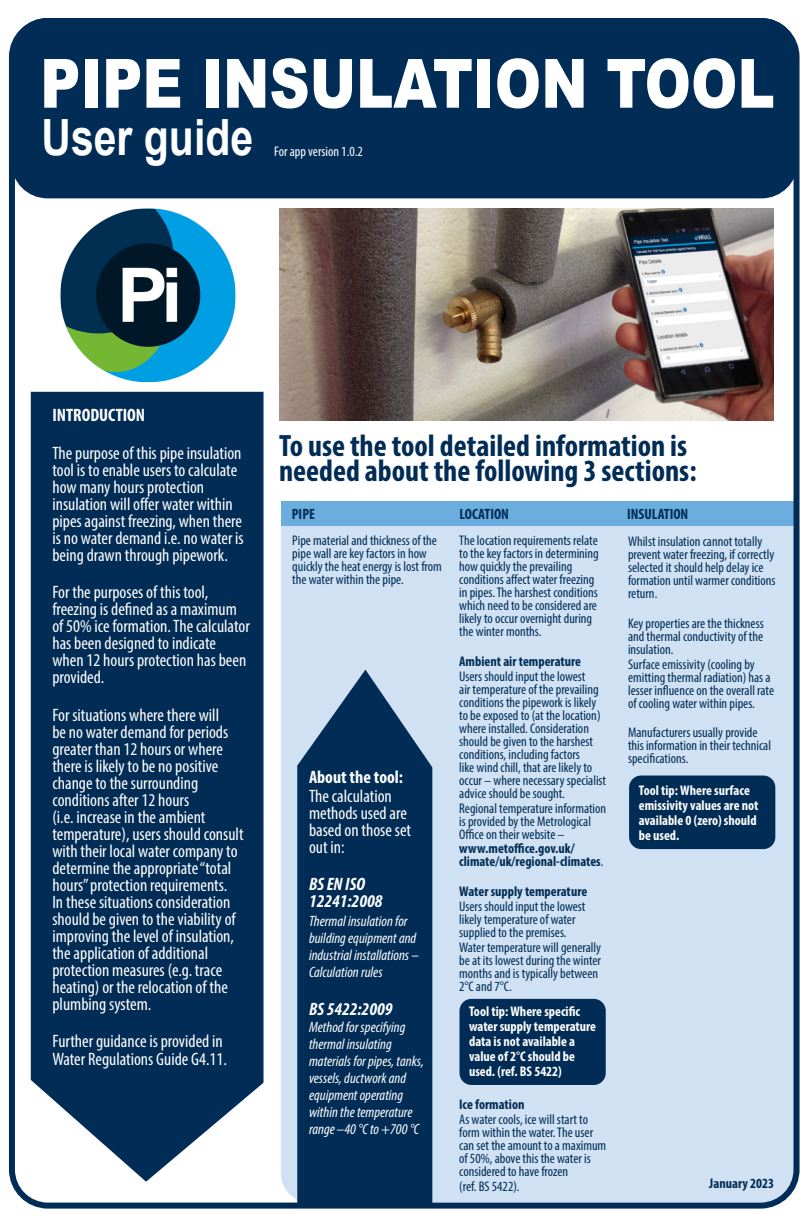
<style>
.page{position:relative;width:810px;height:1224px;background:#fff}
.page>*{position:absolute;margin:0;border:0;box-sizing:border-box;transform-origin:0 0}
.Company_Name{font:900 68px "Arial";color:#fff;scale:.82 1}
.Company_Name-2{font:700 50px "Arial";color:#fff;scale:.82 1}
.Author{font:700 condensed 31px/25px "Myriad Pro";color:#002c55}
.Author-2{font:condensed 18px/17px "Myriad Pro";color:#fff}
.Author-3{font:italic 700 condensed 18px/17px "Myriad Pro";color:#fff}
.Author-4{font:700 condensed 18px "Myriad Pro";color:#fff}
.Author-5{font:italic condensed 15px/17px "Myriad Pro";color:#fff}
.Author-6{font:700 condensed 15px "Myriad Pro";color:#002c55}
.Author-7{font:condensed 14px/13px "Myriad Pro";color:#002c55}
.Author-8{font:700 condensed 14px/15px "Myriad Pro";color:#fff}
.Author-9{font:700 condensed 14px/13px "Myriad Pro";color:#002c55}
.Author-10{font:condensed 14px "Myriad Pro";color:#fff}
.s1{font-weight:400}
.s2{color:#002c55}
</style>
<div class="page">
<img style="left:279px;top:208px;width:495px;height:213px">
<img style="left:61px;top:208px;width:174px;height:175px">
<div style="left:281px;top:497px;width:518px;height:705px;background:#cfe1f3;border-radius:29px"></div>
<div style="left:11px;top:18px;width:787px;height:180px;background:#002c55;border-radius:36px"></div>
<div style="left:277px;top:495px;width:516px;height:7px;background:#fff"></div>
<svg style="left:297px;top:670px;width:135px;height:532px;background:#133c63"></svg>
<div style="left:31px;top:392px;width:233px;height:790px;background:#002c55"></div>
<div style="left:460px;top:999px;width:146px;height:86px;background:#002c55;border-radius:12px"></div>
<div style="left:629px;top:776px;width:146px;height:73px;background:#002c55;border-radius:12px"></div>
<div style="left:281px;top:502px;width:512px;height:24px;background:#6caddf"></div>
<div style="left:9px;top:18px;width:791px;height:1191px;border:6px solid #002c55;border-radius:36px"></div>
<p class="Company_Name" style="left:40px;top:34px;width:897px">PIPE INSULATION TOOL</p>
<p class="Company_Name-2" style="left:41px;top:102px;width:260px">User guide</p>
<p class="Author-10" style="left:274px;top:143px;width:90px">For app version 1.0.2</p>
<p class="Author-4" style="left:52px;top:404px;width:94px">INTRODUCTION</p>
<p class="Author-2" style="left:52px;top:444px;width:193px">The purpose of this pipe insulation tool is to enable users to calculate how many hours protection insulation will offer water within pipes against freezing, when there is no water demand i.e. no water is being drawn through pipework.</p>
<p class="Author-2" style="left:52px;top:584px;width:199px">For the purposes of this tool, freezing is defined as a maximum of 50% ice formation. The calculator has been designed to indicate when 12 hours protection has been provided.</p>
<p class="Author-2" style="left:52px;top:706px;width:193px">For situations where there will<br>be no water demand for periods greater than 12 hours or where there is likely to be no positive change to the surrounding conditions after 12 hours<br>(i.e. increase in the ambient temperature), users should consult with their local water company to determine the appropriate “total hours” protection requirements.<br>In these situations consideration should be given to the viability of improving the level of insulation, the application of additional protection measures (e.g. trace heating) or the relocation of the plumbing system.</p>
<p class="Author-2" style="left:52px;top:1032px;width:176px;line-height:18px">Further guidance is provided in<br>Water Regulations Guide G4.11.</p>
<p class="Author" style="left:279px;top:433px;width:419px">To use the tool detailed information is needed about the following 3 sections:</p>
<p class="Author-6" style="left:292px;top:505px;width:25px">PIPE</p>
<p class="Author-6" style="left:460px;top:505px;width:51px">LOCATION</p>
<p class="Author-6" style="left:627px;top:505px;width:63px">INSULATION</p>
<p class="Author-7" style="left:292px;top:534px;width:151px">Pipe material and thickness of the pipe wall are key factors in how quickly the heat energy is lost from the water within the pipe.</p>
<p class="Author-4" style="left:309px;top:766px;width:96px">About the tool:</p>
<p class="Author-2" style="left:309px;top:787px;width:104px">The calculation methods used are based on those set out in:</p>
<p class="Author-3" style="left:309px;top:876px;width:75px">BS EN ISO<br>12241:2008</p>
<p class="Author-5" style="left:309px;top:913px;width:111px">Thermal insulation for building equipment and industrial installations –<br>Calculation rules</p>
<p class="Author-3" style="left:309px;top:1000px;width:85px">BS 5422:2009</p>
<p class="Author-5" style="left:309px;top:1018px;width:116px">Method for specifying thermal insulating materials for pipes, tanks, vessels, ductwork and equipment operating within the temperature range –40 °C to +700 °C</p>
<p class="Author-7" style="left:459px;top:534px;width:141px">The location requirements relate to the key factors in determining how quickly the prevailing conditions affect water freezing in pipes. The harshest conditions which need to be considered are likely to occur overnight during the winter months.</p>
<p class="Author-9" style="left:459px;top:655px;width:123px">Ambient air temperature</p>
<p class="Author-7" style="left:459px;top:669px;width:148px">Users should input the lowest<br>air temperature of the prevailing conditions the pipework is likely to be exposed to (at the location) where installed. Consideration should be given to the harshest conditions, including factors<br>like wind chill, that are likely to occur – where necessary specialist advice should be sought.</p>
<p class="Author-7" style="left:459px;top:801px;width:148px">Regional temperature information is provided by the Metrological<br>Office on their website –</p>
<p class="Author-9" style="left:459px;top:842px;width:146px">www.metoffice.gov.uk/ climate/uk/regional-climates<span class="s1">.</span></p>
<p class="Author-9" style="left:459px;top:885px;width:130px">Water supply temperature</p>
<p class="Author-7" style="left:459px;top:899px;width:128px">Users should input the lowest likely temperature of water supplied to the premises.</p>
<p class="Author-7" style="left:459px;top:940px;width:143px">Water temperature will generally be at its lowest during the winter months and is typically between<br>2°C and 7°C.</p>
<p class="Author-8" style="left:469px;top:1003px;width:129px">Tool tip: Where specific water supply temperature data is not available a value of 2°C should be used. (ref. BS 5422)</p>
<p class="Author-9" style="left:459px;top:1098px;width:67px">Ice formation</p>
<p class="Author-7" style="left:459px;top:1112px;width:149px">As water cools, ice will start to form within the water. The user can set the amount to a maximum of 50%, above this the water is considered to have frozen</p>
<p class="Author-7" style="left:459px;top:1179px;width:62px">(ref. BS 5422).</p>
<p class="Author-7" style="left:628px;top:535px;width:149px">Whilst insulation cannot totally prevent water freezing, if correctly selected it should help delay ice formation until warmer conditions return.</p>
<p class="Author-7" style="left:628px;top:616px;width:137px;text-align:justify">Key properties are the thickness and thermal conductivity of the insulation.</p>
<p class="Author-7" style="left:628px;top:657px;width:148px">Surface emissivity (cooling by emitting thermal radiation) has a lesser influence on the overall rate of cooling water within pipes.</p>
<p class="Author-7" style="left:628px;top:726px;width:145px">Manufacturers usually provide this information in their technical specifications.</p>
<p class="Author-8" style="left:639px;top:782px;width:121px">Tool tip: Where surface emissivity values are not available 0 (zero) should be used.<span class="s2">l</span></p>
<p class="Author-9" style="left:709px;top:1177px;width:66px">January 2023</p>
</div>
